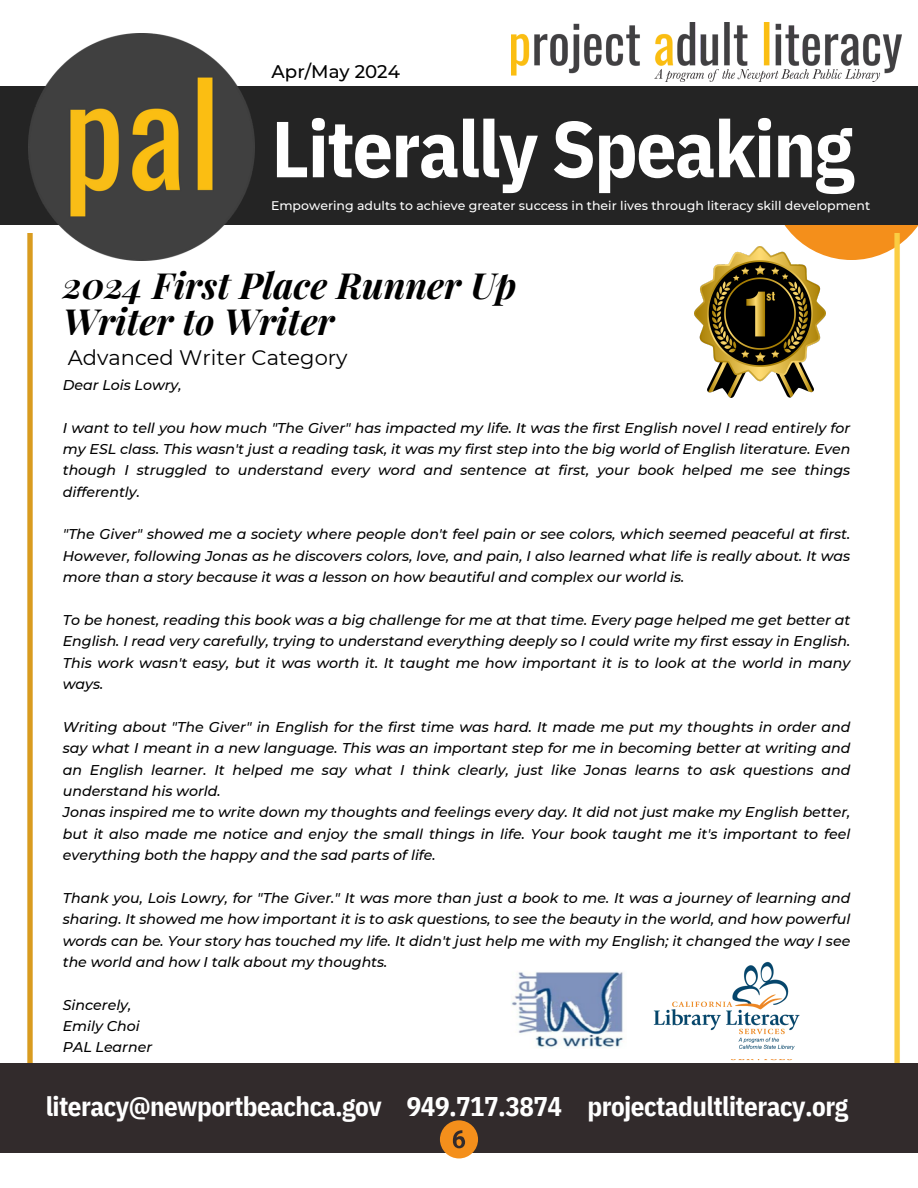
<style>
.page{position:relative;width:918px;height:1188px;background:#fff}
.page>*{position:absolute;margin:0;border:0;box-sizing:border-box;transform-origin:0 0}
.t1{font:700 79.2px "IBM Plex Sans Cond";letter-spacing:-.02em;color:#fff}
.t2{font:italic 700 36.15px/36px "Playfair Display";color:#000}
.t3{font:700 27px "IBM Plex Sans Cond";letter-spacing:-.02em;color:#fff}
.t4{font:21px "Montserrat";color:#000}
.t5{font:500 18.3px "Montserrat";color:#000}
.t6{font:italic 500 14.1px/21.3px "Montserrat";color:#000;text-align:justify}
.t7{font:500 12.45px "Montserrat";color:#fff}
</style>
<div class="page">
<svg style="left:784px;top:225px;width:134px;height:10px"></svg>
<div style="left:0;top:86px;width:918px;height:139px;background:#242424"></div>
<img style="left:27px;top:234px;width:883px;height:829px">
<img style="left:28px;top:34px;width:226px;height:226px">
<img style="left:512px;top:23px;width:390px;height:58px">
<div style="left:0;top:1063px;width:917px;height:90px;background:#322b2c"></div>
<svg style="left:440px;top:1120px;width:38px;height:38px"></svg>
<img style="left:694px;top:246px;width:132px;height:151px">
<div style="left:446px;top:978px;width:383px;height:81px;background:#fff"></div>
<img style="left:511px;top:964px;width:120px;height:84px">
<img style="left:645px;top:953px;width:166px;height:97px">
<p class="t5" style="left:272px;top:61px;width:130px">Apr/May 2024</p>
<p class="t1" style="left:272px;top:96px;width:584px">Literally Speaking</p>
<p class="t7" style="left:271px;top:197px;width:601px">Empowering adults to achieve greater success in their lives through literacy skill development</p>
<h5 class="t2" style="left:63px;top:266px;width:455px">2024 First Place Runner Up<br>Writer to Writer</h5>
<p class="t4" style="left:68px;top:345px;width:281px">Advanced Writer Category</p>
<p class="t6" style="left:63px;top:374px;width:120px">Dear Lois Lowry,</p>
<p class="t6" style="left:63px;top:417px;width:789px">I want to tell you how much "The Giver" has impacted my life. It was the first English novel I read entirely for my ESL class. This wasn't just a reading task, it was my first step into the big world of English literature. Even though I struggled to understand every word and sentence at first, your book helped me see things differently.</p>
<h1 class="t6" style="left:63px;top:524px;width:789px">"The Giver" showed me a society where people don't feel pain or see colors, which seemed peaceful at first.<br>However, following Jonas as he discovers colors, love, and pain, I also learned what life is really about. It was more than a story because it was a lesson on how beautiful and complex our world is.</h1>
<p class="t6" style="left:63px;top:609px;width:789px">To be honest, reading this book was a big challenge for me at that time. Every page helped me get better at English. I read very carefully, trying to understand everything deeply so I could write my first essay in English.<br>This work wasn't easy, but it was worth it. It taught me how important it is to look at the world in many ways.</p>
<p class="t6" style="left:63px;top:716px;width:789px;text-align:left">Writing about "The Giver" in English for the first time was hard. It made me put my thoughts in order and say what I meant in a new language. This was an important step for me in becoming better at writing and an English learner. It helped me say what I think clearly, just like Jonas learns to ask questions and understand his world.<br>Jonas inspired me to write down my thoughts and feelings every day. It did not just make my English better, but it also made me notice and enjoy the small things in life. Your book taught me it's important to feel everything both the happy and the sad parts of life.</p>
<p class="t6" style="left:63px;top:887px;width:789px">Thank you, Lois Lowry, for "The Giver." It was more than just a book to me. It was a journey of learning and sharing. It showed me how important it is to ask questions, to see the beauty in the world, and how powerful words can be. Your story has touched my life. It didn't just help me with my English; it changed the way I see the world and how I talk about my thoughts.</p>
<h2 class="t6" style="left:63px;top:994px;width:91px;text-align:left">Sincerely,<br>Emily Choi<br>PAL Learner</h2>
<h5 class="t3" style="left:46px;top:1088px;width:804px">literacy@newportbeachca.gov 949.717.3874 projectadultliteracy.org</h5>
</div>
